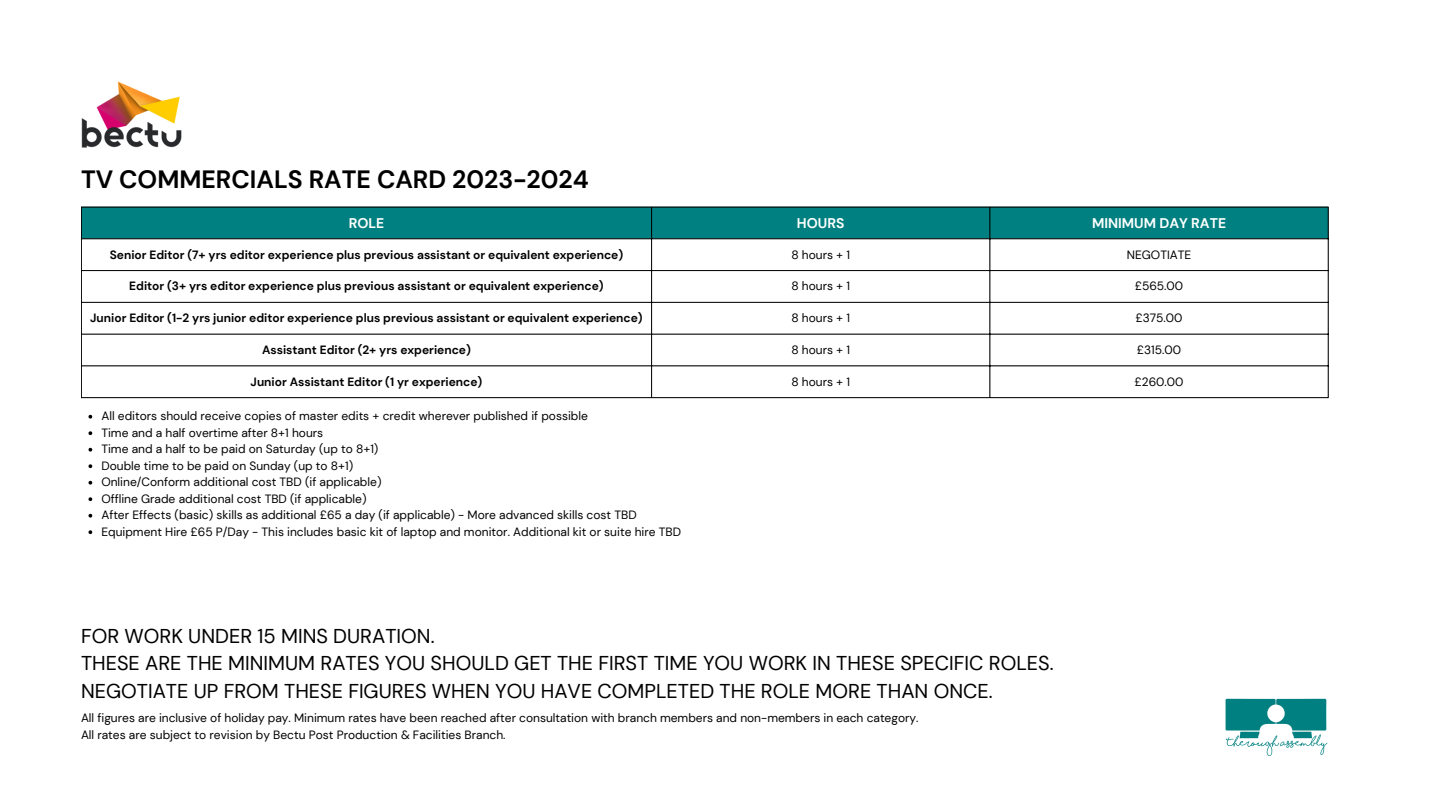
<style>
.page{position:relative;width:1440px;height:810px;background:#fff}
.page>*{position:absolute;margin:0;border:0;box-sizing:border-box;transform-origin:0 0}
.t1{font:700 25px "DM Sans";color:#000}
.t2{font:20px/27.8px "DM Sans";color:#000}
.t3{font:700 14px "DM Sans";color:#fff}
.t4{font:12px/16.5px "DM Sans";color:#000}
.t5{font:700 12px "DM Sans";color:#000}
</style>
<div class="page">
<div style="left:82px;top:208px;width:1246px;height:30px;background:#008080"></div>
<svg style="left:82px;top:239px;width:1246px;height:158px"></svg>
<hr style="left:81px;top:207px;width:1px;height:190px;background:#000">
<hr style="left:651px;top:207px;width:1px;height:190px;background:#000">
<hr style="left:990px;top:207px;width:1px;height:190px;background:#000">
<hr style="left:1328px;top:207px;width:1px;height:190px;background:#000">
<hr style="left:81px;top:207px;width:1248px;height:1px;background:#000">
<hr style="left:81px;top:238px;width:1248px;height:1px;background:#000">
<hr style="left:81px;top:270px;width:1248px;height:1px;background:#000">
<hr style="left:81px;top:302px;width:1248px;height:1px;background:#000">
<hr style="left:81px;top:334px;width:1248px;height:1px;background:#000">
<hr style="left:81px;top:366px;width:1248px;height:1px;background:#000">
<hr style="left:81px;top:397px;width:1248px;height:1px;background:#000">
<svg style="left:88px;top:415px;width:4px;height:4px"></svg>
<svg style="left:88px;top:431px;width:4px;height:4px"></svg>
<svg style="left:88px;top:448px;width:4px;height:4px"></svg>
<svg style="left:88px;top:464px;width:4px;height:4px"></svg>
<svg style="left:88px;top:481px;width:4px;height:4px"></svg>
<svg style="left:88px;top:497px;width:4px;height:4px"></svg>
<svg style="left:88px;top:514px;width:4px;height:4px"></svg>
<svg style="left:88px;top:530px;width:4px;height:4px"></svg>
<img style="left:1225px;top:698px;width:103px;height:58px">
<img style="left:81px;top:81px;width:101px;height:67px">
<h1 class="t1" style="left:81px;top:164px;width:509px">TV COMMERCIALS RATE CARD 2023-2024</h1>
<p class="t3" style="left:349px;top:214px;width:37px">ROLE</p>
<p class="t3" style="left:797px;top:214px;width:49px">HOURS</p>
<p class="t3" style="left:1092px;top:214px;width:136px">MINIMUM DAY RATE</p>
<p class="t5" style="left:110px;top:247px;width:515px">Senior Editor (7+ yrs editor experience plus previous assistant or equivalent experience)</p>
<p class="t4" style="left:791px;top:246px;width:60px">8 hours + 1</p>
<p class="t4" style="left:1127px;top:246px;width:66px">NEGOTIATE</p>
<p class="t5" style="left:129px;top:279px;width:476px">Editor (3+ yrs editor experience plus previous assistant or equivalent experience)</p>
<p class="t4" style="left:791px;top:278px;width:60px">8 hours + 1</p>
<p class="t4" style="left:1135px;top:278px;width:50px">£565.00</p>
<p class="t5" style="left:90px;top:310px;width:554px">Junior Editor (1-2 yrs junior editor experience plus previous assistant or equivalent experience)</p>
<p class="t4" style="left:791px;top:310px;width:60px">8 hours + 1</p>
<p class="t4" style="left:1136px;top:310px;width:48px">£375.00</p>
<p class="t5" style="left:262px;top:342px;width:210px">Assistant Editor (2+ yrs experience)</p>
<p class="t4" style="left:791px;top:342px;width:60px">8 hours + 1</p>
<p class="t4" style="left:1137px;top:342px;width:46px">£315.00</p>
<p class="t5" style="left:251px;top:374px;width:233px">Junior Assistant Editor (1 yr experience)</p>
<p class="t4" style="left:791px;top:373px;width:60px">8 hours + 1</p>
<p class="t4" style="left:1135px;top:373px;width:50px">£260.00</p>
<p class="t4" style="left:101px;top:408px;width:581px">All editors should receive copies of master edits + credit wherever published if possible<br>Time and a half overtime after 8+1 hours<br>Time and a half to be paid on Saturday (up to 8+1)<br>Double time to be paid on Sunday (up to 8+1)<br>Online/Conform additional cost TBD (if applicable)<br>Offline Grade additional cost TBD (if applicable)<br>After Effects (basic) skills as additional £65 a day (if applicable) - More advanced skills cost TBD Equipment Hire £65 P/Day - This includes basic kit of laptop and monitor. Additional kit or suite hire TBD</p>
<h2 class="t2" style="left:81px;top:622px;width:974px">FOR WORK UNDER 15 MINS DURATION.<br>THESE ARE THE MINIMUM RATES YOU SHOULD GET THE FIRST TIME YOU WORK IN THESE SPECIFIC ROLES.<br>NEGOTIATE UP FROM THESE FIGURES WHEN YOU HAVE COMPLETED THE ROLE MORE THAN ONCE.</h2>
<p class="t4" style="left:81px;top:710px;width:839px">All figures are inclusive of holiday pay. Minimum rates have been reached after consultation with branch members and non-members in each category.<br>All rates are subject to revision by Bectu Post Production &amp; Facilities Branch.</p>
</div>
